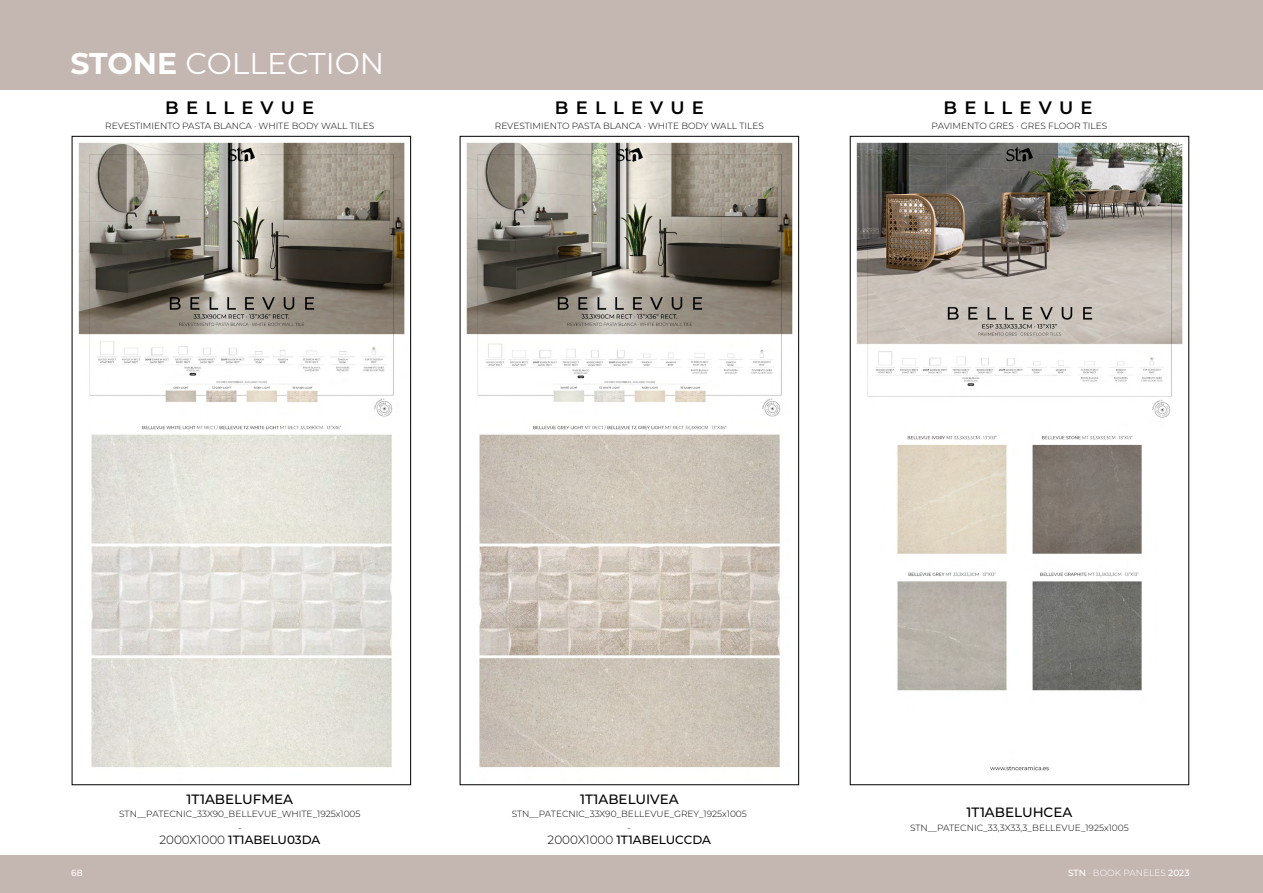
<style>
.page{position:relative;width:1263px;height:893px;background:#fff}
.page>*{position:absolute;margin:0;border:0;box-sizing:border-box;transform-origin:0 0}
.t1{font:30px "Montserrat";color:#fff}
.t2{font:600 18px "Montserrat";letter-spacing:.4em;color:#000}
.t3{font:500 13.5px "Montserrat";color:#000}
.t4{font:500 12px "Montserrat";color:#000}
.t5{font:300 9px/13.5px "Montserrat";color:#000;text-align:center}
.t6{font:300 9px "Montserrat";color:#fff}
.t7{font:500 9px "Montserrat";color:#fff}
.s1{font-weight:700}
.s2{font-weight:300}
.s3{font-weight:500}
</style>
<div class="page">
<div style="left:0;top:0;width:1263px;height:90px;background:#c4b7b2"></div>
<div style="left:0;top:856px;width:1263px;height:37px;background:#c4b7b2"></div>
<img style="left:78px;top:142px;width:327px;height:626px">
<img style="left:466px;top:142px;width:327px;height:626px">
<img style="left:856px;top:142px;width:327px;height:629px">
<h1 class="t1" style="left:70px;top:43px;width:315px"><span class="s1">STONE</span> COLLECTION</h1>
<h2 class="t2" style="left:165px;top:95px;width:150px">BELLEVUE</h2>
<p class="t5" style="left:105px;top:119px;width:271px">REVESTIMIENTO PASTA BLANCA · WHITE BODY WALL TILES</p>
<h2 class="t2" style="left:555px;top:95px;width:150px">BELLEVUE</h2>
<p class="t5" style="left:495px;top:119px;width:271px">REVESTIMIENTO PASTA BLANCA · WHITE BODY WALL TILES</p>
<h2 class="t2" style="left:943px;top:95px;width:150px">BELLEVUE</h2>
<p class="t5" style="left:932px;top:119px;width:177px">PAVIMENTO GRES · GRES FLOOR TILES</p>
<h3 class="t3" style="left:187px;top:790px;width:108px">1T1ABELUFMEA</h3>
<p class="t5" style="left:119px;top:807px;width:243px">STN__PATECNIC_33X90_BELLEVUE_WHITE_1925x1005 -</p>
<h3 class="t4" style="left:159px;top:832px;width:162px"><span class="s2">2000X1000</span> 1T1ABELU03DA</h3>
<h3 class="t3" style="left:580px;top:790px;width:100px">1T1ABELUIVEA</h3>
<p class="t5" style="left:512px;top:807px;width:237px">STN__PATECNIC_33X90_BELLEVUE_GREY_1925x1005 -</p>
<h3 class="t4" style="left:548px;top:832px;width:165px"><span class="s2">2000X1000</span> 1T1ABELUCCDA</h3>
<h3 class="t3" style="left:966px;top:803px;width:107px">1T1ABELUHCEA</h3>
<p class="t5" style="left:910px;top:820px;width:220px">STN__PATECNIC_33,3X33,3_BELLEVUE_1925x1005</p>
<p class="t7" style="left:71px;top:867px;width:13px">68</p>
<p class="t6" style="left:1068px;top:867px;width:123px"><span class="s3">STN</span> · BOOK PANELES <span class="s3">2023</span></p>
</div>
